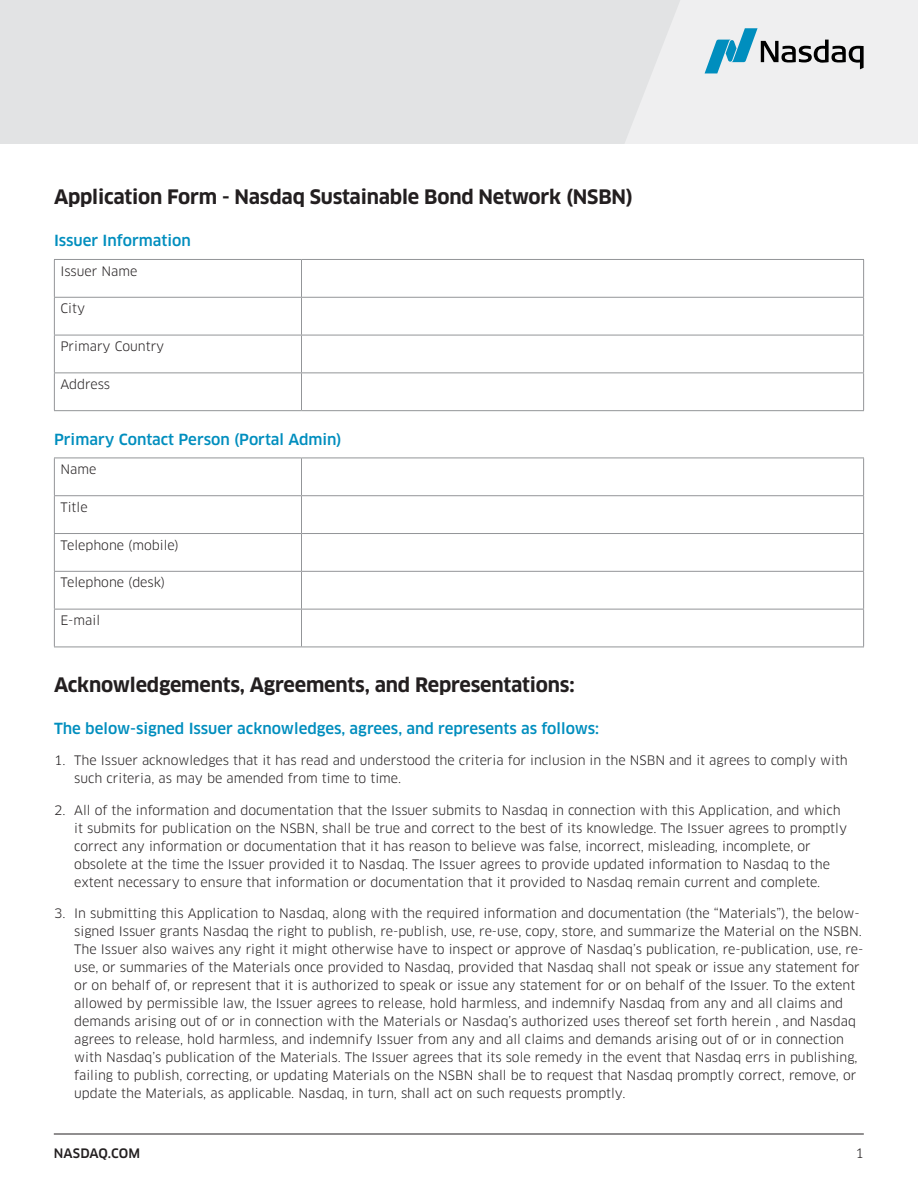
<style>
.page{position:relative;width:918px;height:1188px;background:#fff}
.page>*{position:absolute;margin:0;border:0;box-sizing:border-box;transform-origin:0 0}
.t1{font:700 19.5px "Clan Pro";letter-spacing:-.01em;color:#231f20}
.t2{font:500 15px "Clan Pro";color:#008ebe}
.t3{font:12.75px/18px "Clan Pro";color:#231f20}
.t4{font:500 12.75px "Clan Pro";letter-spacing:.01em;color:#231f20}
</style>
<div class="page">
<hr style="left:54px;top:259px;width:248px;height:1px;background:#939598">
<hr style="left:54px;top:260px;width:1px;height:37px;background:#939598">
<hr style="left:302px;top:259px;width:562px;height:1px;background:#939598">
<hr style="left:301px;top:260px;width:1px;height:37px;background:#939598">
<hr style="left:863px;top:260px;width:1px;height:37px;background:#939598">
<hr style="left:54px;top:297px;width:248px;height:1px;background:#939598">
<hr style="left:54px;top:298px;width:1px;height:37px;background:#939598">
<hr style="left:302px;top:297px;width:562px;height:1px;background:#939598">
<hr style="left:301px;top:298px;width:1px;height:37px;background:#939598">
<hr style="left:863px;top:298px;width:1px;height:37px;background:#939598">
<hr style="left:54px;top:335px;width:248px;height:1px;background:#939598">
<hr style="left:54px;top:335px;width:1px;height:37px;background:#939598">
<hr style="left:302px;top:335px;width:562px;height:1px;background:#939598">
<hr style="left:301px;top:335px;width:1px;height:37px;background:#939598">
<hr style="left:863px;top:335px;width:1px;height:37px;background:#939598">
<hr style="left:54px;top:372px;width:248px;height:1px;background:#939598">
<hr style="left:54px;top:373px;width:1px;height:37px;background:#939598">
<hr style="left:302px;top:372px;width:562px;height:1px;background:#939598">
<hr style="left:301px;top:373px;width:1px;height:37px;background:#939598">
<hr style="left:863px;top:373px;width:1px;height:37px;background:#939598">
<hr style="left:54px;top:410px;width:248px;height:1px;background:#939598">
<hr style="left:302px;top:410px;width:562px;height:1px;background:#939598">
<hr style="left:54px;top:458px;width:248px;height:1px;background:#939598">
<hr style="left:54px;top:458px;width:1px;height:37px;background:#939598">
<hr style="left:302px;top:458px;width:562px;height:1px;background:#939598">
<hr style="left:301px;top:458px;width:1px;height:37px;background:#939598">
<hr style="left:863px;top:458px;width:1px;height:37px;background:#939598">
<hr style="left:54px;top:495px;width:248px;height:1px;background:#939598">
<hr style="left:54px;top:496px;width:1px;height:37px;background:#939598">
<hr style="left:302px;top:495px;width:562px;height:1px;background:#939598">
<hr style="left:301px;top:496px;width:1px;height:37px;background:#939598">
<hr style="left:863px;top:496px;width:1px;height:37px;background:#939598">
<hr style="left:54px;top:533px;width:248px;height:1px;background:#939598">
<hr style="left:54px;top:534px;width:1px;height:37px;background:#939598">
<hr style="left:302px;top:533px;width:562px;height:1px;background:#939598">
<hr style="left:301px;top:534px;width:1px;height:37px;background:#939598">
<hr style="left:863px;top:534px;width:1px;height:37px;background:#939598">
<hr style="left:54px;top:571px;width:248px;height:1px;background:#939598">
<hr style="left:54px;top:572px;width:1px;height:37px;background:#939598">
<hr style="left:302px;top:571px;width:562px;height:1px;background:#939598">
<hr style="left:301px;top:572px;width:1px;height:37px;background:#939598">
<hr style="left:863px;top:572px;width:1px;height:37px;background:#939598">
<hr style="left:54px;top:609px;width:248px;height:1px;background:#939598">
<hr style="left:54px;top:609px;width:1px;height:38px;background:#939598">
<hr style="left:302px;top:609px;width:562px;height:1px;background:#939598">
<hr style="left:301px;top:609px;width:1px;height:38px;background:#939598">
<hr style="left:863px;top:609px;width:1px;height:38px;background:#939598">
<hr style="left:54px;top:647px;width:248px;height:1px;background:#939598">
<hr style="left:302px;top:647px;width:562px;height:1px;background:#939598">
<hr style="left:54px;top:1134px;width:810px;height:1px;background:#231f20">
<div style="left:0;top:0;width:918px;height:144px;background:#e2e3e4"></div>
<svg style="left:625px;top:0;width:293px;height:144px"></svg>
<h1 class="t1" style="left:54px;top:186px;width:580px">Application Form - Nasdaq Sustainable Bond Network (NSBN)</h1>
<p class="t2" style="left:54px;top:232px;width:138px">Issuer Information</p>
<p class="t3" style="left:60px;top:262px;width:79px">Issuer Name</p>
<p class="t3" style="left:60px;top:300px;width:26px">City</p>
<p class="t3" style="left:60px;top:337px;width:105px">Primary Country</p>
<p class="t3" style="left:60px;top:375px;width:51px">Address</p>
<p class="t2" style="left:54px;top:431px;width:289px">Primary Contact Person (Portal Admin)</p>
<p class="t3" style="left:60px;top:460px;width:37px">Name</p>
<p class="t3" style="left:60px;top:498px;width:29px">Title</p>
<p class="t3" style="left:60px;top:536px;width:120px">Telephone (mobile)</p>
<p class="t3" style="left:60px;top:574px;width:106px">Telephone (desk)</p>
<p class="t3" style="left:60px;top:611px;width:41px">E-mail</p>
<h1 class="t1" style="left:54px;top:673px;width:522px">Acknowledgements, Agreements, and Representations:</h1>
<p class="t2" style="left:54px;top:719px;width:547px">The below-signed Issuer acknowledges, agrees, and represents as follows:</p>
<p class="t3" style="left:74px;top:751px;width:775px;text-indent:-20px">1. The Issuer acknowledges that it has read and understood the criteria for inclusion in the NSBN and it agrees to comply with such criteria, as may be amended from time to time.</p>
<p class="t3" style="left:74px;top:801px;width:774px;text-indent:-20px">2. All of the information and documentation that the Issuer submits to Nasdaq in connection with this Application, and which it submits for publication on the NSBN, shall be true and correct to the best of its knowledge. The Issuer agrees to promptly correct any information or documentation that it has reason to believe was false, incorrect, misleading, incomplete, or obsolete at the time the Issuer provided it to Nasdaq. The Issuer agrees to provide updated information to Nasdaq to the extent necessary to ensure that information or documentation that it provided to Nasdaq remain current and complete.</p>
<p class="t3" style="left:74px;top:904px;width:791px;text-indent:-20px">3. In submitting this Application to Nasdaq, along with the required information and documentation (the “Materials”), the below&shy;signed Issuer grants Nasdaq the right to publish, re-publish, use, re-use, copy, store, and summarize the Material on the NSBN.<br>The Issuer also waives any right it might otherwise have to inspect or approve of Nasdaq’s publication, re-publication, use, re&shy;use, or summaries of the Materials once provided to Nasdaq, provided that Nasdaq shall not speak or issue any statement for or on behalf of, or represent that it is authorized to speak or issue any statement for or on behalf of the Issuer. To the extent allowed by permissible law, the Issuer agrees to release, hold harmless, and indemnify Nasdaq from any and all claims and demands arising out of or in connection with the Materials or Nasdaq’s authorized uses thereof set forth herein , and Nasdaq agrees to release, hold harmless, and indemnify Issuer from any and all claims and demands arising out of or in connection with Nasdaq’s publication of the Materials. The Issuer agrees that its sole remedy in the event that Nasdaq errs in publishing, failing to publish, correcting, or updating Materials on the NSBN shall be to request that Nasdaq promptly correct, remove, or update the Materials, as applicable. Nasdaq, in turn, shall act on such requests promptly.</p>
<p class="t4" style="left:54px;top:1146px;width:88px">NASDAQ.COM</p>
<p class="t3" style="left:855px;top:1144px;width:10px">1</p>
</div>
